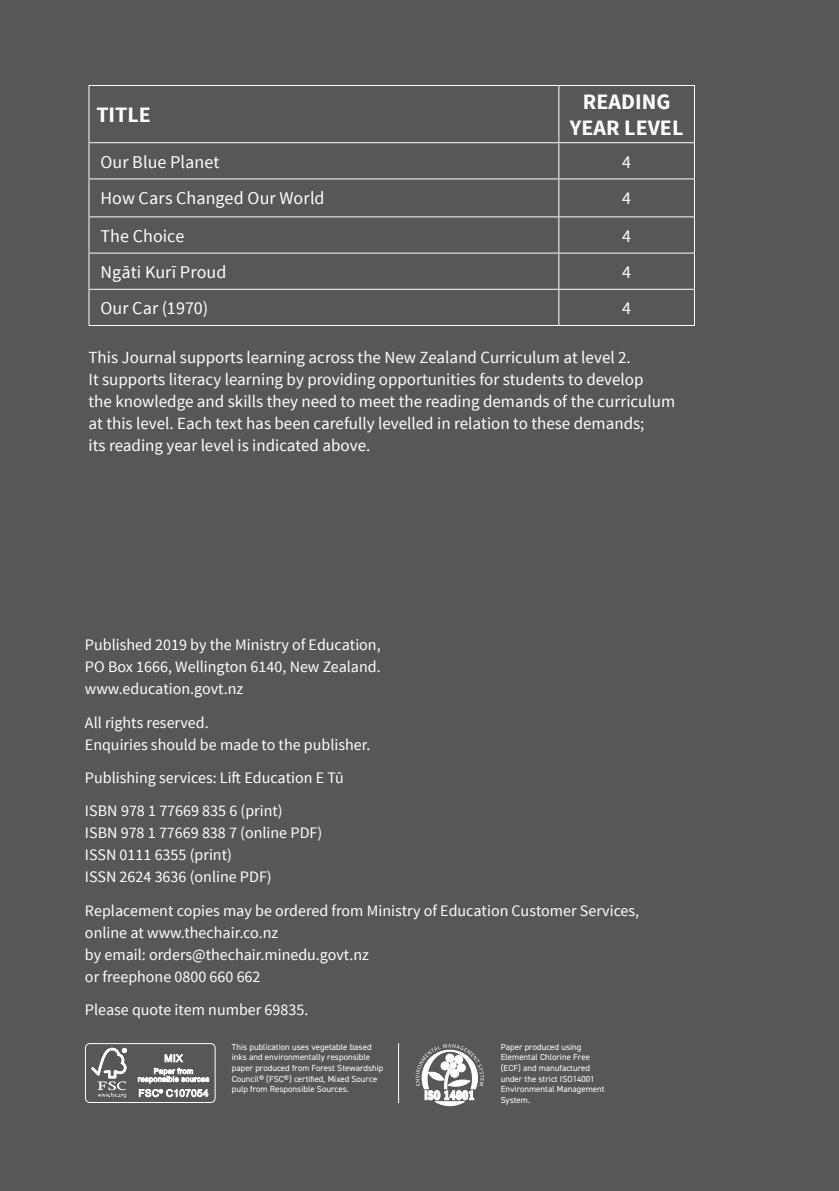
<style>
.page{position:relative;width:839px;height:1191px;background:#fff}
.page>*{position:absolute;margin:0;border:0;box-sizing:border-box;transform-origin:0 0}
.t1{font:700 22px/26px "Source Sans Pro";color:#fff;text-align:center}
.t2{font:18px "Source Sans Pro";letter-spacing:.005em;color:#fff}
.t3{font:17px/22px "Source Sans Pro";color:#fff}
.t4{font:16px/22px "Source Sans Pro";color:#fff}
.t5{font:8.8px/10.6px "DIN2014";color:#fff}
.s1{font-family:"Tipu"}
</style>
<div class="page">
<div style="left:0;top:0;width:839px;height:1190px;background:#575855"></div>
<hr style="left:89px;top:85px;width:470px;height:1px;background:#fff">
<hr style="left:89px;top:86px;width:1px;height:57px;background:#fff">
<hr style="left:559px;top:85px;width:136px;height:1px;background:#fff">
<hr style="left:558px;top:86px;width:1px;height:56px;background:#fff">
<hr style="left:694px;top:86px;width:1px;height:57px;background:#fff">
<hr style="left:89px;top:143px;width:1px;height:35px;background:#fff">
<hr style="left:558px;top:143px;width:1px;height:35px;background:#fff">
<hr style="left:694px;top:143px;width:1px;height:35px;background:#fff">
<hr style="left:89px;top:178px;width:470px;height:1px;background:#fff">
<hr style="left:89px;top:179px;width:1px;height:37px;background:#fff">
<hr style="left:559px;top:178px;width:136px;height:1px;background:#fff">
<hr style="left:558px;top:179px;width:1px;height:37px;background:#fff">
<hr style="left:694px;top:179px;width:1px;height:37px;background:#fff">
<hr style="left:89px;top:216px;width:470px;height:1px;background:#fff">
<hr style="left:89px;top:217px;width:1px;height:36px;background:#fff">
<hr style="left:559px;top:216px;width:136px;height:1px;background:#fff">
<hr style="left:558px;top:217px;width:1px;height:36px;background:#fff">
<hr style="left:694px;top:217px;width:1px;height:36px;background:#fff">
<hr style="left:89px;top:253px;width:470px;height:1px;background:#fff">
<hr style="left:89px;top:253px;width:1px;height:36px;background:#fff">
<hr style="left:559px;top:253px;width:136px;height:1px;background:#fff">
<hr style="left:558px;top:253px;width:1px;height:36px;background:#fff">
<hr style="left:694px;top:253px;width:1px;height:36px;background:#fff">
<hr style="left:89px;top:289px;width:470px;height:1px;background:#fff">
<hr style="left:89px;top:290px;width:1px;height:35px;background:#fff">
<hr style="left:559px;top:289px;width:136px;height:1px;background:#fff">
<hr style="left:558px;top:290px;width:1px;height:35px;background:#fff">
<hr style="left:694px;top:290px;width:1px;height:35px;background:#fff">
<hr style="left:89px;top:325px;width:606px;height:1px;background:#fff">
<hr style="left:89px;top:142px;width:605px;height:1px;background:#fff">
<div style="left:85px;top:1043px;width:131px;height:59px;border:1px solid #fff;border-radius:4px"></div>
<svg style="left:91px;top:1047px;width:36px;height:50px"></svg>
<svg style="left:138px;top:1054px;width:71px;height:29px"></svg>
<svg style="left:139px;top:1089px;width:69px;height:8px"></svg>
<hr style="left:398px;top:1043px;width:1px;height:60px;background:#fff">
<svg style="left:416px;top:1043px;width:68px;height:62px"></svg>
<h1 class="t1" style="left:96px;top:101px;width:56px">TITLE</h1>
<h1 class="t1" style="left:570px;top:88px;width:115px">READING<br>YEAR LEVEL</h1>
<p class="t2" style="left:100px;top:150px;width:121px">Our Blue Planet</p>
<p class="t2" style="left:622px;top:150px;width:10px">4</p>
<p class="t2" style="left:100px;top:186px;width:226px">How Cars Changed Our World</p>
<p class="t2" style="left:622px;top:186px;width:10px">4</p>
<p class="t2" style="left:100px;top:224px;width:86px">The Choice</p>
<p class="t2" style="left:622px;top:224px;width:10px">4</p>
<p class="t2" style="left:100px;top:260px;width:128px">Ngāti Kur<span class="s1">ī</span> Proud</p>
<p class="t2" style="left:622px;top:260px;width:10px">4</p>
<p class="t2" style="left:100px;top:296px;width:109px">Our Car (1970)</p>
<p class="t2" style="left:622px;top:296px;width:10px">4</p>
<p class="t3" style="left:89px;top:346px;width:588px">This Journal supports learning across the New Zealand Curriculum at level 2.<br>It supports literacy learning by providing opportunities for students to develop<br>the knowledge and skills they need to meet the reading demands of the curriculum at this level. Each text has been carefully levelled in relation to these demands;<br>its reading year level is indicated above.</p>
<p class="t4" style="left:85px;top:633px;width:297px;text-align:justify">Published 2019 by the Ministry of Education, PO Box 1666, Wellington 6140, New Zealand. www.education.govt.nz</p>
<p class="t4" style="left:85px;top:711px;width:287px">All rights reserved.<br>Enquiries should be made to the publisher.</p>
<p class="t4" style="left:85px;top:760px;width:260px;line-height:33.4px">Publishing services: Lift Education E Tū<br>ISBN 978 1 77669 835 6 (print)</p>
<p class="t4" style="left:85px;top:821px;width:239px">ISBN 978 1 77669 838 7 (online PDF)<br>ISSN 0111 6355 (print)<br>ISSN 2624 3636 (online PDF)</p>
<p class="t4" style="left:85px;top:899px;width:556px">Replacement copies may be ordered from Ministry of Education Customer Services, online at www.thechair.co.nz<br>by email: orders@thechair.minedu.govt.nz<br>or freephone 0800 660 662</p>
<p class="t4" style="left:85px;top:998px;width:225px">Please quote item number 69835.</p>
<p class="t5" style="left:232px;top:1042px;width:153px">This publication uses vegetable based inks and environmentally responsible paper produced from Forest Stewardship Council® (FSC®) certified, Mixed Source pulp from Responsible Sources.</p>
<p class="t5" style="left:501px;top:1042px;width:105px">Paper produced using<br>Elemental Chlorine Free (ECF) and manufactured under the strict ISO14001<br>Environmental Management<br>System.</p>
</div>
